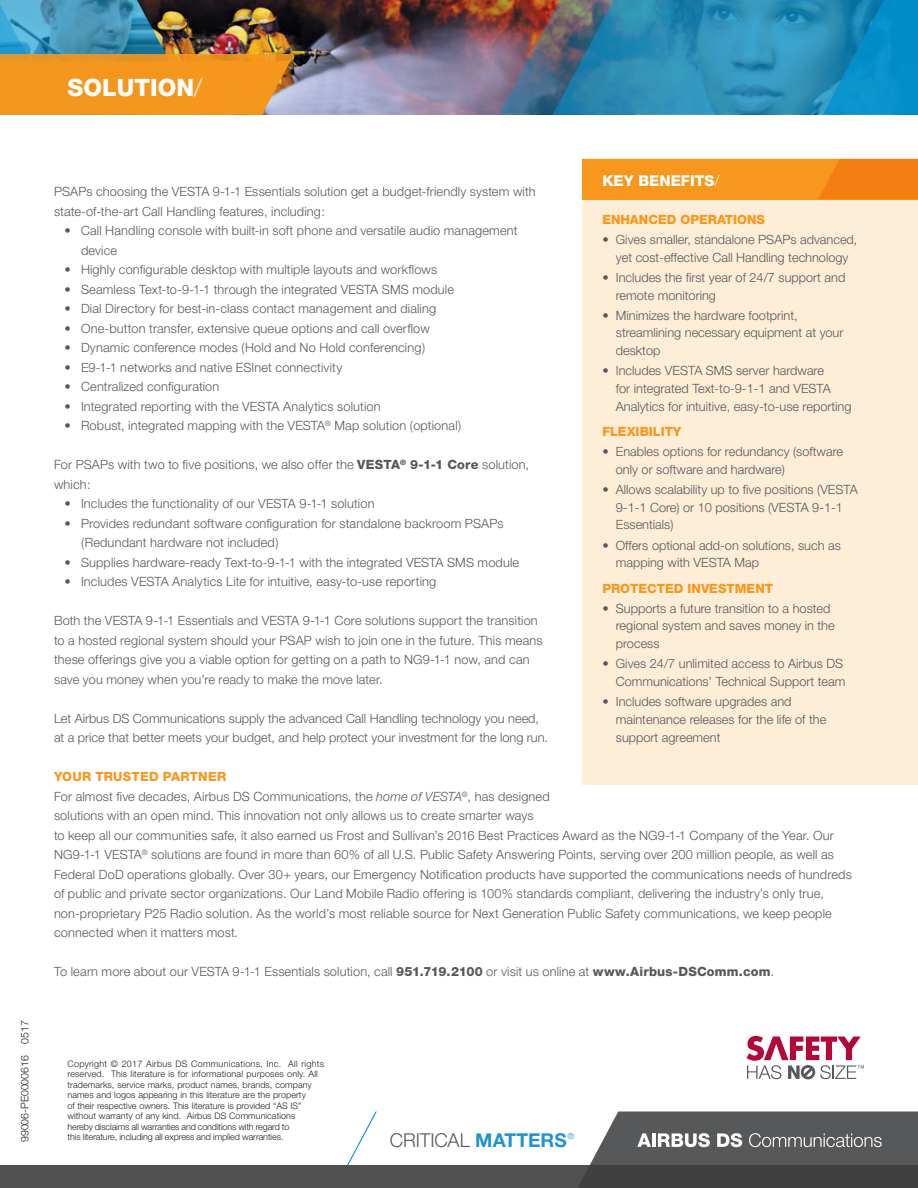
<style>
.page{position:relative;width:918px;height:1188px;background:#fff}
.page>*{position:absolute;margin:0;border:0;box-sizing:border-box;transform-origin:0 0}
.t1{font:800 24px "Helvetica Neue";color:#fff}
.t2{font:300 19.05px "Helvetica Neue";letter-spacing:-.005em;color:#57585a}
.t3{font:800 15px "Helvetica Neue";color:#fff}
.Main_Body_Copy{font:300 12.75px/19.5px "Helvetica Neue";letter-spacing:.01em;color:#57585a}
.Sidebar_Bullet_Heade{font:800 12.75px "Helvetica Neue";color:#f7971d}
.Main_Body_Copy-2{font:800 12.75px "Helvetica Neue";letter-spacing:.02em;color:#f7971d}
.t4{font:300 10.5px "Helvetica Neue";color:#231f20}
.t5{font:300 9px/10.5px "Helvetica Neue";letter-spacing:.005em;color:#231f20}
.t6{font:300 8.4px "Helvetica Neue";color:#2093d0}
.s1{font-weight:300}
.s2{font-weight:800}
.s3{font-style:italic}
.s4{font-weight:700;color:#2093d0}
</style>
<div class="page">
<img style="left:294px;top:0;width:205px;height:115px">
<img style="left:499px;top:0;width:54px;height:115px">
<svg style="left:553px;top:0;width:365px;height:115px;background:#298ab2"></svg>
<div style="left:582px;top:159px;width:336px;height:626px;background:#feedd7"></div>
<div style="left:582px;top:159px;width:336px;height:40px;background:#f7971d"></div>
<svg style="left:819px;top:159px;width:99px;height:40px;background:#f38013"></svg>
<div style="left:0;top:1166px;width:918px;height:22px;background:#515152"></div>
<svg style="left:347px;top:1111px;width:30px;height:54px"></svg>
<svg style="left:578px;top:1111px;width:340px;height:77px;background:#626264"></svg>
<img style="left:0;top:0;width:294px;height:115px">
<svg style="left:747px;top:1036px;width:117px;height:43px"></svg>
<p class="t1" style="left:68px;top:73px;width:136px">SOLUTION<span class="s1">/</span></p>
<p class="t4" style="left:18px;top:1142px;width:123px;rotate:-90deg">99006-PE0000616 0517</p>
<p class="t3" style="left:602px;top:171px;width:119px">KEY BENEFITS<span class="s1">/</span></p>
<p class="Sidebar_Bullet_Heade" style="left:602px;top:211px;width:164px">ENHANCED OPERATIONS</p>
<p class="Main_Body_Copy" style="left:602px;top:230px;width:257px;line-height:17.7px;text-align:center">• Gives smaller, standalone PSAPs advanced, yet cost-effective Call Handling technology</p>
<p class="Main_Body_Copy" style="left:616px;top:268px;width:231px;line-height:17.7px;text-indent:-14px">• Includes the first year of 24/7 support and remote monitoring</p>
<p class="Main_Body_Copy" style="left:616px;top:306px;width:229px;line-height:17.7px;text-indent:-14px">• Minimizes the hardware footprint, streamlining necessary equipment at your desktop</p>
<p class="Main_Body_Copy" style="left:616px;top:362px;width:237px;line-height:17.7px;text-indent:-14px">• Includes VESTA SMS server hardware<br>for integrated Text-to-9-1-1 and VESTA<br>Analytics for intuitive, easy-to-use reporting</p>
<p class="Sidebar_Bullet_Heade" style="left:602px;top:424px;width:81px">FLEXIBILITY</p>
<p class="Main_Body_Copy" style="left:616px;top:443px;width:229px;line-height:17.7px;text-indent:-14px">• Enables options for redundancy (software only or software and hardware)</p>
<p class="Main_Body_Copy" style="left:616px;top:480px;width:243px;line-height:17.7px;text-indent:-14px">• Allows scalability up to five positions (VESTA<br>9-1-1 Core) or 10 positions (VESTA 9-1-1<br>Essentials)</p>
<p class="Main_Body_Copy" style="left:616px;top:536px;width:227px;line-height:17.7px;text-indent:-14px">• Offers optional add-on solutions, such as mapping with VESTA Map</p>
<p class="Sidebar_Bullet_Heade" style="left:602px;top:580px;width:172px">PROTECTED INVESTMENT</p>
<p class="Main_Body_Copy" style="left:616px;top:599px;width:220px;line-height:17.7px;text-indent:-14px">• Supports a future transition to a hosted regional system and saves money in the process</p>
<p class="Main_Body_Copy" style="left:602px;top:655px;width:245px;line-height:17.7px;text-align:right">• Gives 24/7 unlimited access to Airbus DS<br>Communications’ Technical Support team</p>
<p class="Main_Body_Copy" style="left:616px;top:693px;width:212px;line-height:17.7px;text-indent:-14px">• Includes software upgrades and maintenance releases for the life of the support agreement</p>
<p class="Main_Body_Copy" style="left:54px;top:182px;width:483px">PSAPs choosing the VESTA 9-1-1 Essentials solution get a budget-friendly system with state-of-the-art Call Handling features, including:</p>
<p class="Main_Body_Copy" style="left:81px;top:221px;width:438px;text-indent:-16px">• Call Handling console with built-in soft phone and versatile audio management device</p>
<p class="Main_Body_Copy" style="left:64px;top:260px;width:374px">• Highly configurable desktop with multiple layouts and workflows</p>
<p class="Main_Body_Copy" style="left:64px;top:279px;width:391px">• Seamless Text-to-9-1-1 through the integrated VESTA SMS module</p>
<p class="Main_Body_Copy" style="left:64px;top:299px;width:373px">• Dial Directory for best-in-class contact management and dialing</p>
<p class="Main_Body_Copy" style="left:64px;top:318px;width:367px">• One-button transfer, extensive queue options and call overflow</p>
<p class="Main_Body_Copy" style="left:64px;top:338px;width:362px">• Dynamic conference modes (Hold and No Hold conferencing)</p>
<p class="Main_Body_Copy" style="left:64px;top:357px;width:279px">• E9-1-1 networks and native ESInet connectivity</p>
<p class="Main_Body_Copy" style="left:64px;top:377px;width:156px">• Centralized configuration</p>
<p class="Main_Body_Copy" style="left:64px;top:396px;width:318px">• Integrated reporting with the VESTA Analytics solution</p>
<p class="Main_Body_Copy" style="left:64px;top:416px;width:398px">• Robust, integrated mapping with the VESTA<sup>®</sup> Map solution (optional)</p>
<p class="Main_Body_Copy" style="left:54px;top:455px;width:477px">For PSAPs with two to five positions, we also offer the <span class="s2">VESTA</span><sup>®</sup> <span class="s2">9-1-1 Core</span> solution, which:</p>
<p class="Main_Body_Copy" style="left:64px;top:494px;width:312px">• Includes the functionality of our VESTA 9-1-1 solution</p>
<p class="Main_Body_Copy" style="left:81px;top:513px;width:424px;text-indent:-16px">• Provides redundant software configuration for standalone backroom PSAPs (Redundant hardware not included)</p>
<p class="Main_Body_Copy" style="left:64px;top:552px;width:456px">• Supplies hardware-ready Text-to-9-1-1 with the integrated VESTA SMS module</p>
<p class="Main_Body_Copy" style="left:64px;top:572px;width:373px">• Includes VESTA Analytics Lite for intuitive, easy-to-use reporting</p>
<p class="Main_Body_Copy" style="left:54px;top:611px;width:490px">Both the VESTA 9-1-1 Essentials and VESTA 9-1-1 Core solutions support the transition to a hosted regional system should your PSAP wish to join one in the future. This means these offerings give you a viable option for getting on a path to NG9-1-1 now, and can save you money when you’re ready to make the move later.</p>
<p class="Main_Body_Copy" style="left:54px;top:708px;width:496px">Let Airbus DS Communications supply the advanced Call Handling technology you need, at a price that better meets your budget, and help protect your investment for the long run.</p>
<p class="Main_Body_Copy-2" style="left:54px;top:769px;width:174px">YOUR TRUSTED PARTNER</p>
<p class="Main_Body_Copy" style="left:54px;top:786px;width:799px">For almost five decades, Airbus DS Communications, the <span class="s3">home of VESTA</span><sup>®</sup>, has designed<br>solutions with an open mind. This innovation not only allows us to create smarter ways<br>to keep all our communities safe, it also earned us Frost and Sullivan’s 2016 Best Practices Award as the NG9-1-1 Company of the Year. Our NG9-1-1 VESTA<sup>®</sup> solutions are found in more than 60% of all U.S. Public Safety Answering Points, serving over 200 million people, as well as Federal DoD operations globally. Over 30+ years, our Emergency Notification products have supported the communications needs of hundreds of public and private sector organizations. Our Land Mobile Radio offering is 100% standards compliant, delivering the industry’s only true, non-proprietary P25 Radio solution. As the world’s most reliable source for Next Generation Public Safety communications, we keep people connected when it matters most.</p>
<p class="Main_Body_Copy" style="left:54px;top:962px;width:722px">To learn more about our VESTA 9-1-1 Essentials solution, call <span class="s2">951.719.2100</span> or visit us online at <span class="s2">www.Airbus-DSComm.com</span>.</p>
<p class="t5" style="left:68px;top:1058px;width:258px">Copyright © 2017 Airbus DS Communications, Inc. All rights reserved. This literature is for informational purposes only. All trademarks, service marks, product names, brands, company names and logos appearing in this literature are the property<br>of their respective owners. This literature is provided “AS IS” without warranty of any kind. Airbus DS Communications<br>hereby disclaims all warranties and conditions with regard to<br>this literature, including all express and implied warranties.</p>
<p class="t2" style="left:390px;top:1129px;width:178px">CRITICAL <span class="s4">MATTERS</span></p>
<p class="t6" style="left:567px;top:1131px;width:8px">®</p>
</div>
